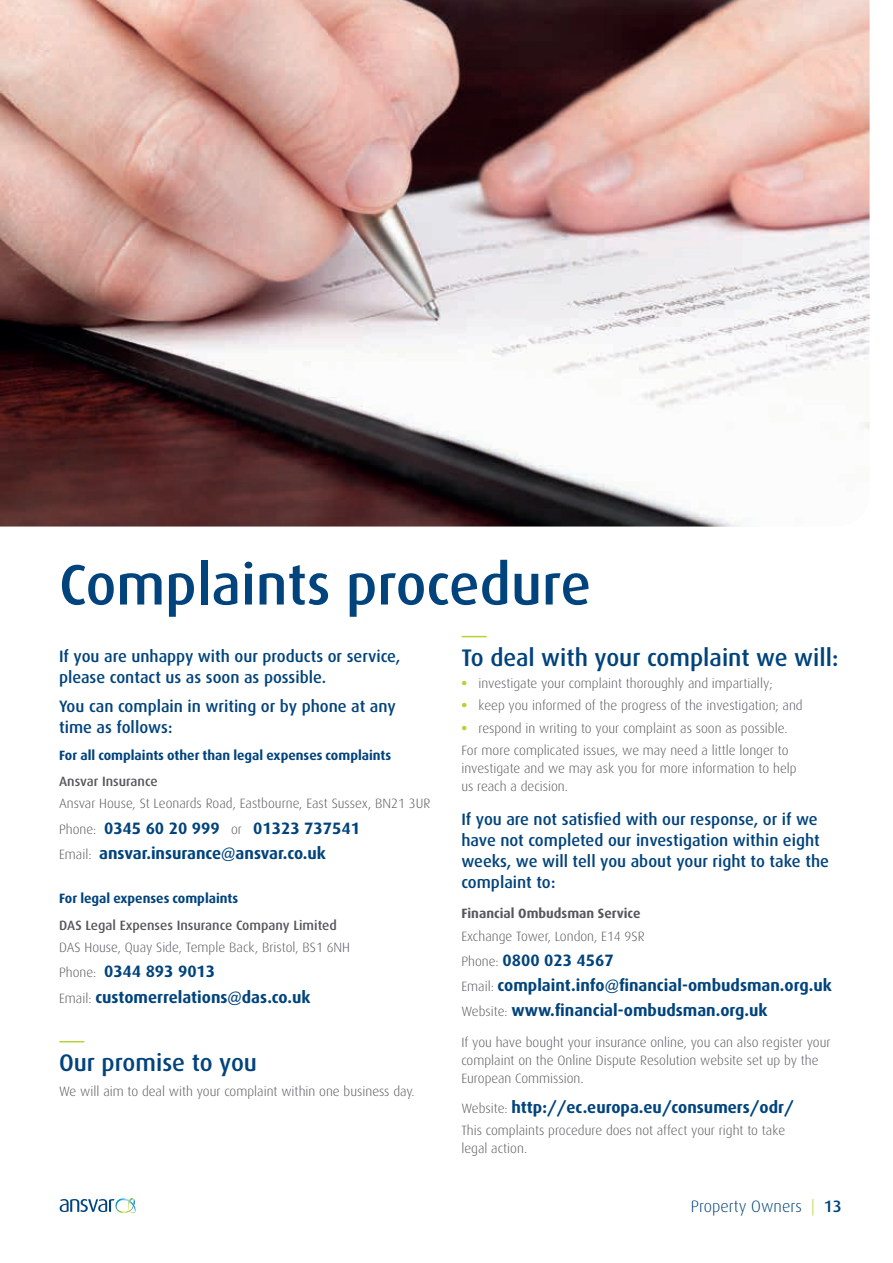
<style>
.page{position:relative;width:893px;height:1263px;background:#fff}
.page>*{position:absolute;margin:0;border:0;box-sizing:border-box;transform-origin:0 0}
.t1{font:500 57px "Dax";color:#01437c}
.t2{font:500 24px "Dax";color:#01437c}
.t3{font:500 16.5px/21px "Dax";color:#01437c}
.t4{font:700 16.5px/25.2px "Dax";color:#01437c}
.t5{font:300 16.5px "Dax";color:#01437c}
.t6{font:300 13.5px/18px "Dax";color:#57585a}
.t7{font:700 13.5px "Dax";color:#01437c}
.t8{font:500 13.5px "Dax";color:#57585a}
.t9{font:700 13.5px "Dax";color:#57585a}
.s1{font-weight:300;font-size:13.5px;color:#57585a}
.s2{font-weight:800;color:#b5d334}
.s3{color:#b5d334}
.s4{font-weight:500}
</style>
<div class="page">
<svg style="left:60px;top:1198px;width:76px;height:15px"></svg>
<img style="left:115px;top:1198px;width:6px;height:14px">
<img style="left:0;top:0;width:870px;height:526px">
<svg style="left:60px;top:1041px;width:24px;height:1px"></svg>
<svg style="left:462px;top:636px;width:24px;height:1px"></svg>
<h1 class="t1" style="left:59px;top:553px;width:533px">Complaints procedure</h1>
<p class="t3" style="left:59px;top:645px;width:343px">If you are unhappy with our products or service, please contact us as soon as possible.</p>
<p class="t3" style="left:59px;top:696px;width:338px">You can complain in writing or by phone at any time as follows:</p>
<p class="t7" style="left:59px;top:747px;width:334px">For all complaints other than legal expenses complaints</p>
<p class="t8" style="left:59px;top:774px;width:100px">Ansvar Insurance</p>
<p class="t6" style="left:59px;top:795px;width:373px">Ansvar House, St Leonards Road, Eastbourne, East Sussex, BN21 3UR</p>
<p class="t4" style="left:59px;top:815px;width:302px"><span class="s1">Phone:</span> 0345 60 20 999 <span class="s1">or</span> 01323 737541<br><span class="s1">Email:</span> ansvar.insurance@ansvar.co.uk</p>
<p class="t7" style="left:59px;top:891px;width:181px">For legal expenses complaints</p>
<p class="t8" style="left:59px;top:918px;width:279px">DAS Legal Expenses Insurance Company Limited</p>
<p class="t6" style="left:59px;top:939px;width:293px">DAS House, Quay Side, Temple Back, Bristol, BS1 6NH</p>
<p class="t4" style="left:59px;top:959px;width:253px"><span class="s1">Phone:</span> 0344 893 9013<br><span class="s1">Email:</span> customerrelations@das.co.uk</p>
<h2 class="t2" style="left:461px;top:644px;width:379px">To deal with your complaint we will:</h2>
<p class="t6" style="left:461px;top:675px;width:313px"><span class="s2">•</span> investigate your complaint thoroughly and impartially;</p>
<p class="t6" style="left:461px;top:697px;width:343px"><span class="s2">•</span> keep you informed of the progress of the investigation; and</p>
<p class="t6" style="left:461px;top:717px;width:329px;line-height:22.2px"><span class="s2">•</span> respond in writing to your complaint as soon as possible.<br>For more complicated issues, we may need a little longer to</p>
<p class="t6" style="left:461px;top:759px;width:337px">investigate and we may ask you for more information to help us reach a decision.</p>
<p class="t3" style="left:461px;top:808px;width:369px">If you are not satisfied with our response, or if we have not completed our investigation within eight weeks, we will tell you about your right to take the complaint to:</p>
<p class="t9" style="left:461px;top:906px;width:181px">Financial Ombudsman Service</p>
<p class="t6" style="left:461px;top:927px;width:185px">Exchange Tower, London, E14 9SR</p>
<p class="t4" style="left:461px;top:948px;width:372px"><span class="s1">Phone:</span> 0800 023 4567<br><span class="s1">Email:</span> complaint.info@financial-ombudsman.org.uk<br><span class="s1">Website:</span> www.financial-ombudsman.org.uk</p>
<p class="t6" style="left:461px;top:1034px;width:371px">If you have bought your insurance online, you can also register your complaint on the Online Dispute Resolution website set up by the<br>European Commission.</p>
<p class="t4" style="left:461px;top:1094px;width:334px"><span class="s1">Website:</span> http://ec.europa.eu/consumers/odr/</p>
<p class="t6" style="left:461px;top:1121px;width:325px">This complaints procedure does not affect your right to take legal action.</p>
<h2 class="t2" style="left:59px;top:1049px;width:199px">Our promise to you</h2>
<p class="t6" style="left:59px;top:1083px;width:357px">We will aim to deal with your complaint within one business day.</p>
<p class="t5" style="left:691px;top:1197px;width:153px">Property Owners <span class="s3">|</span> <span class="s4">13</span></p>
</div>
